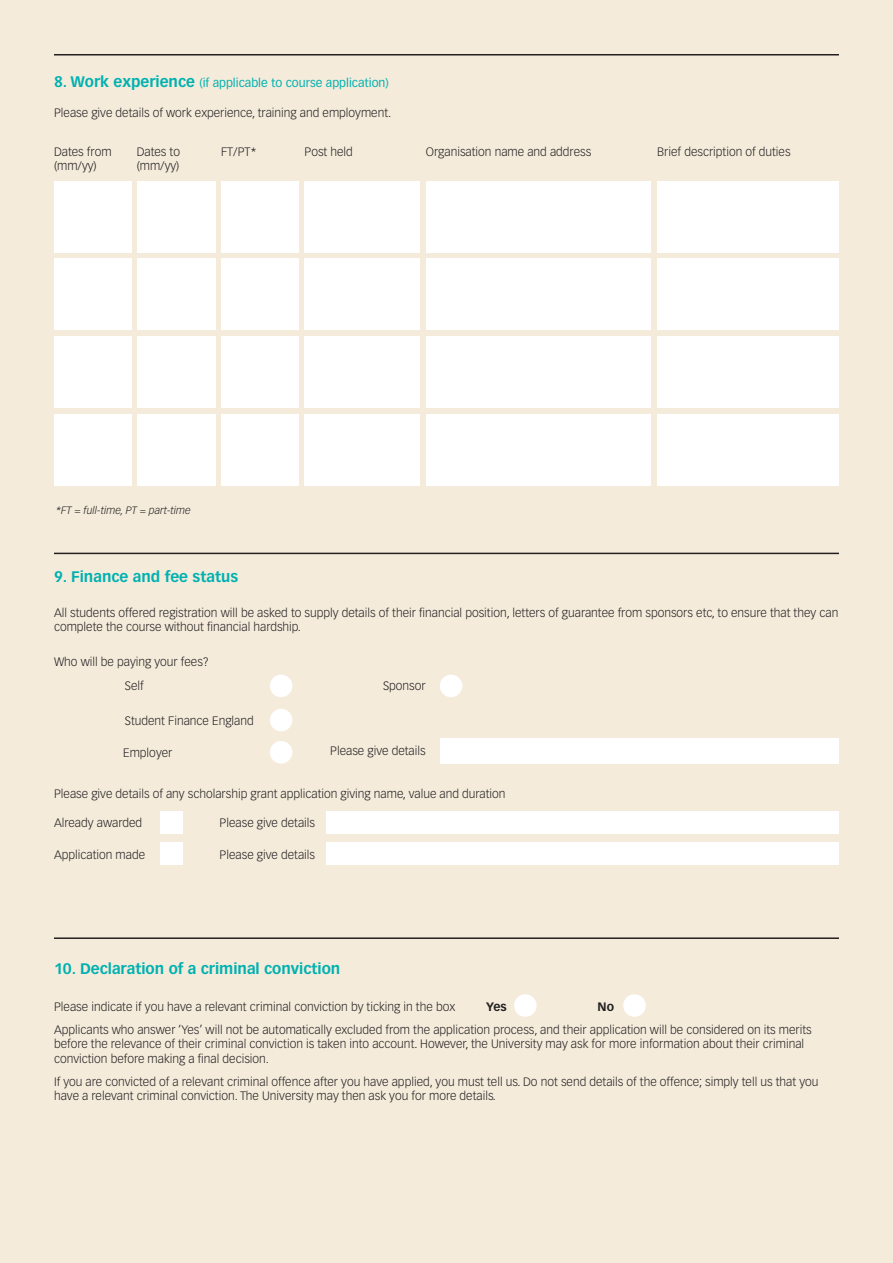
<style>
.page{position:relative;width:893px;height:1263px;background:#f4ebdb}
.page>*{position:absolute;margin:0;border:0;box-sizing:border-box;transform-origin:0 0}
.t1{font:700 15px "Vectora LT Std";color:#00b1b0}
.t2{font:300 12px/14.4px "Vectora LT Std";color:#231f20}
.t3{font:12px "Vectora LT Std";color:#00b1b0}
.t4{font:700 12px "Vectora LT Std";color:#231f20}
.t5{font:italic 300 10.5px "Vectora LT Std";color:#231f20}
.s1{font-weight:700;font-size:15px}
</style>
<div class="page">
<hr style="left:54px;top:54px;width:785px;height:2px;background:#231f20">
<div style="left:54px;top:181px;width:78px;height:71px;background:#fff"></div>
<div style="left:137px;top:181px;width:78px;height:71px;background:#fff"></div>
<div style="left:221px;top:181px;width:78px;height:71px;background:#fff"></div>
<div style="left:304px;top:181px;width:116px;height:71px;background:#fff"></div>
<div style="left:54px;top:259px;width:78px;height:71px;background:#fff"></div>
<div style="left:137px;top:259px;width:78px;height:71px;background:#fff"></div>
<div style="left:221px;top:259px;width:78px;height:71px;background:#fff"></div>
<div style="left:304px;top:259px;width:116px;height:71px;background:#fff"></div>
<div style="left:54px;top:336px;width:78px;height:72px;background:#fff"></div>
<div style="left:137px;top:336px;width:78px;height:72px;background:#fff"></div>
<div style="left:221px;top:336px;width:78px;height:72px;background:#fff"></div>
<div style="left:304px;top:336px;width:116px;height:72px;background:#fff"></div>
<div style="left:54px;top:414px;width:78px;height:71px;background:#fff"></div>
<div style="left:137px;top:414px;width:78px;height:71px;background:#fff"></div>
<div style="left:221px;top:414px;width:78px;height:71px;background:#fff"></div>
<div style="left:304px;top:414px;width:116px;height:71px;background:#fff"></div>
<div style="left:657px;top:181px;width:182px;height:71px;background:#fff"></div>
<div style="left:426px;top:181px;width:225px;height:71px;background:#fff"></div>
<div style="left:657px;top:259px;width:182px;height:71px;background:#fff"></div>
<div style="left:426px;top:259px;width:225px;height:71px;background:#fff"></div>
<div style="left:657px;top:336px;width:182px;height:72px;background:#fff"></div>
<div style="left:657px;top:414px;width:182px;height:71px;background:#fff"></div>
<div style="left:426px;top:336px;width:225px;height:72px;background:#fff"></div>
<div style="left:426px;top:414px;width:225px;height:71px;background:#fff"></div>
<div style="left:270px;top:675px;width:22px;height:22px;background:#fff;border-radius:50%"></div>
<div style="left:270px;top:709px;width:22px;height:22px;background:#fff;border-radius:50%"></div>
<div style="left:270px;top:741px;width:22px;height:22px;background:#fff;border-radius:50%"></div>
<div style="left:440px;top:675px;width:22px;height:22px;background:#fff;border-radius:50%"></div>
<div style="left:440px;top:738px;width:399px;height:25px;background:#fff"></div>
<div style="left:161px;top:811px;width:22px;height:23px;background:#fff"></div>
<div style="left:326px;top:811px;width:513px;height:23px;background:#fff"></div>
<div style="left:161px;top:843px;width:22px;height:22px;background:#fff"></div>
<div style="left:326px;top:843px;width:513px;height:22px;background:#fff"></div>
<hr style="left:54px;top:937px;width:785px;height:2px;background:#231f20">
<hr style="left:54px;top:553px;width:785px;height:1px;background:#231f20">
<div style="left:514px;top:994px;width:23px;height:23px;background:#fff;border-radius:50%"></div>
<div style="left:623px;top:994px;width:23px;height:23px;background:#fff;border-radius:50%"></div>
<p class="t3" style="left:54px;top:75px;width:336px"><span class="s1">8. Work experience</span> (if applicable to course application)</p>
<p class="t2" style="left:54px;top:106px;width:339px">Please give details of work experience, training and employment.</p>
<p class="t2" style="left:54px;top:144px;width:59px">Dates from (mm/yy)</p>
<p class="t2" style="left:137px;top:144px;width:45px">Dates to (mm/yy)</p>
<p class="t2" style="left:221px;top:144px;width:37px">FT/PT*</p>
<p class="t2" style="left:304px;top:144px;width:50px">Post held</p>
<p class="t2" style="left:426px;top:144px;width:167px">Organisation name and address</p>
<p class="t2" style="left:657px;top:144px;width:135px">Brief description of duties</p>
<p class="t5" style="left:56px;top:504px;width:137px">*FT = full-time, PT = part-time</p>
<p class="t1" style="left:54px;top:568px;width:186px">9. Finance and fee status</p>
<p class="t2" style="left:54px;top:605px;width:786px">All students offered registration will be asked to supply details of their financial position, letters of guarantee from sponsors etc, to ensure that they can complete the course without financial hardship.</p>
<p class="t2" style="left:54px;top:655px;width:157px">Who will be paying your fees?</p>
<p class="t2" style="left:125px;top:679px;width:20px">Self</p>
<p class="t2" style="left:125px;top:713px;width:130px">Student Finance England</p>
<p class="t2" style="left:123px;top:745px;width:51px">Employer</p>
<p class="t2" style="left:383px;top:679px;width:44px">Sponsor</p>
<p class="t2" style="left:330px;top:744px;width:97px">Please give details</p>
<p class="t2" style="left:54px;top:786px;width:453px">Please give details of any scholarship grant application giving name, value and duration</p>
<p class="t2" style="left:54px;top:816px;width:90px">Already awarded</p>
<p class="t2" style="left:220px;top:816px;width:97px">Please give details</p>
<p class="t2" style="left:54px;top:847px;width:93px">Application made</p>
<p class="t2" style="left:220px;top:847px;width:97px">Please give details</p>
<p class="t1" style="left:54px;top:959px;width:288px">10. Declaration of a criminal conviction</p>
<p class="t2" style="left:54px;top:1000px;width:403px">Please indicate if you have a relevant criminal conviction by ticking in the box</p>
<p class="t4" style="left:486px;top:999px;width:22px">Yes</p>
<p class="t4" style="left:598px;top:999px;width:18px">No</p>
<p class="t2" style="left:54px;top:1023px;width:759px">Applicants who answer ‘Yes’ will not be automatically excluded from the application process, and their application will be considered on its merits before the relevance of their criminal conviction is taken into account. However, the University may ask for more information about their criminal conviction before making a final decision.</p>
<p class="t2" style="left:54px;top:1074px;width:766px">If you are convicted of a relevant criminal offence after you have applied, you must tell us. Do not send details of the offence; simply tell us that you have a relevant criminal conviction. The University may then ask you for more details.</p>
</div>
